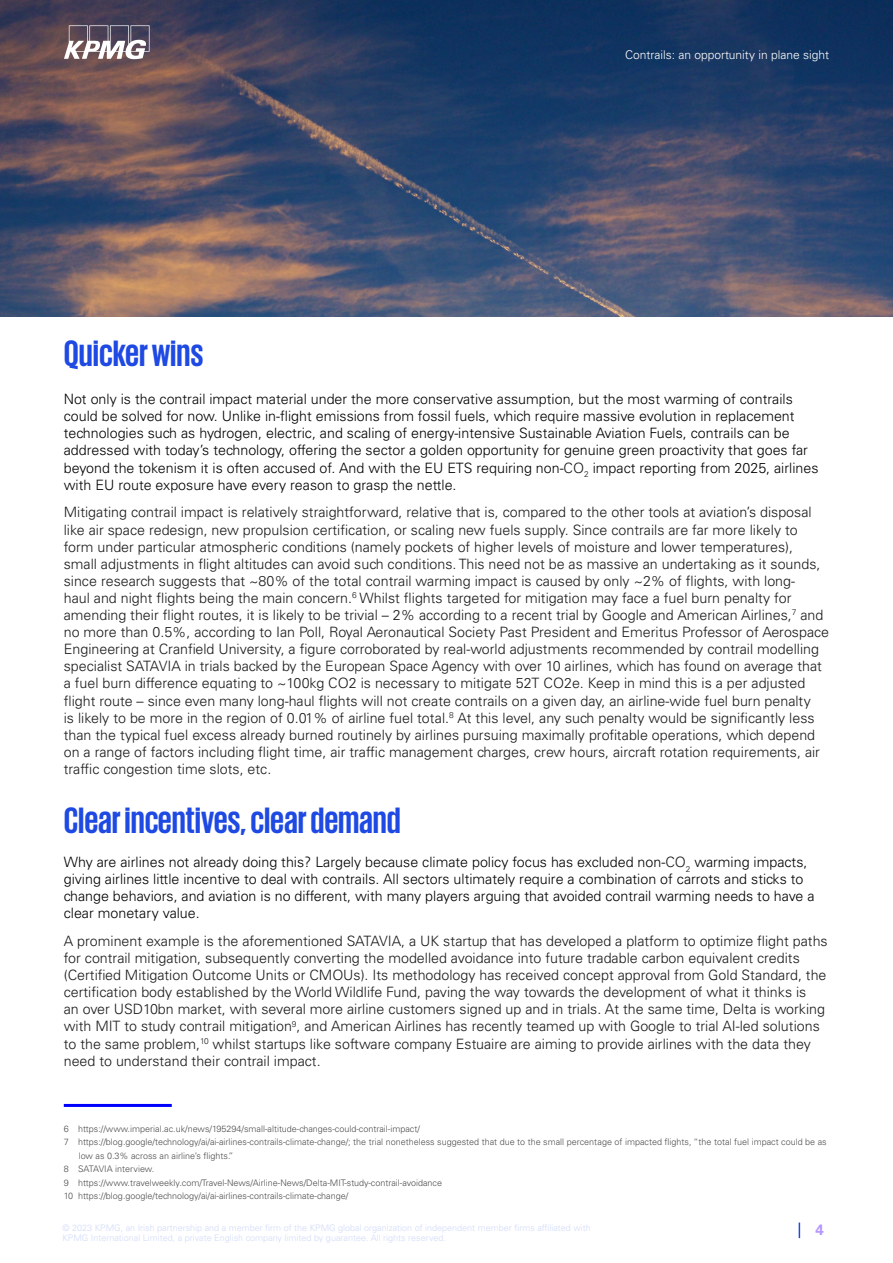
<style>
.page{position:relative;width:893px;height:1263px;background:#fff}
.page>*{position:absolute;margin:0;border:0;box-sizing:border-box;transform-origin:0 0}
.t1{font:700 37.5px "KPMG";color:#1e49e2}
.t2{font:700 15px "Univers LT Std";color:#b497ff}
.t3{font:300 14.25px/17.1px "Univers LT Std";color:#1a1a1a}
.t4{font:300 14.25px/17.1px "Univers LT Std";color:#000}
.t5{font:300 12px "Univers LT Std";color:#fff}
.t6{font:300 9px "Univers LT Std";color:#4d4d4d}
.t7{font:300 9px/10.8px "Univers LT Std";color:#d2dbf9}
.s1{color:#1a1a1a}
</style>
<div class="page">
<img style="left:0;top:0;width:893px;height:317px">
<hr style="left:64px;top:1104px;width:108px;height:3px;background:#00f">
<svg style="left:64px;top:25px;width:86px;height:34px"></svg>
<svg style="left:799px;top:1222px;width:1px;height:16px"></svg>
<p class="t5" style="left:625px;top:48px;width:205px">Contrails: an opportunity in plane sight</p>
<h1 class="t1" style="left:64px;top:334px;width:141px">Quicker wins</h1>
<p class="t4" style="left:64px;top:391px;width:756px">Not only is the contrail impact material under the more conservative assumption, but the most warming of contrails could be solved for now. Unlike in-flight emissions from fossil fuels, which require massive evolution in replacement technologies such as hydrogen, electric, and scaling of energy-intensive Sustainable Aviation Fuels, contrails can be addressed with today’s technology, offering the sector a golden opportunity for genuine green proactivity that goes far beyond the tokenism it is often accused of. And with the EU ETS requiring non-<span class="s1">CO</span><sub>2</sub> impact reporting from 2025, airlines with EU route exposure have every reason to grasp the nettle.</p>
<p class="t3" style="left:64px;top:504px;width:767px">Mitigating contrail impact is relatively straightforward, relative that is, compared to the other tools at aviation’s disposal like air space redesign, new propulsion certification, or scaling new fuels supply. Since contrails are far more likely to form under particular atmospheric conditions (namely pockets of higher levels of moisture and lower temperatures), small adjustments in flight altitudes can avoid such conditions. This need not be as massive an undertaking as it sounds, since research suggests that ~80% of the total contrail warming impact is caused by only ~2% of flights, with long-<br>haul and night flights being the main concern.<sup>6</sup> Whilst flights targeted for mitigation may face a fuel burn penalty for amending their flight routes, it is likely to be trivial – 2% according to a recent trial by Google and American Airlines,<sup>7</sup> and no more than 0.5%, according to Ian Poll, Royal Aeronautical Society Past President and Emeritus Professor of Aerospace Engineering at Cranfield University, a figure corroborated by real-world adjustments recommended by contrail modelling specialist SATAVIA in trials backed by the European Space Agency with over 10 airlines, which has found on average that a fuel burn difference equating to ~100kg CO2 is necessary to mitigate 52T CO2e. Keep in mind this is a per adjusted flight route – since even many long-haul flights will not create contrails on a given day, an airline-wide fuel burn penalty<br>is likely to be more in the region of 0.01% of airline fuel total.<sup>8</sup> At this level, any such penalty would be significantly less than the typical fuel excess already burned routinely by airlines pursuing maximally profitable operations, which depend on a range of factors including flight time, air traffic management charges, crew hours, aircraft rotation requirements, air traffic congestion time slots, etc.</p>
<h1 class="t1" style="left:64px;top:801px;width:339px">Clear incentives, clear demand</h1>
<p class="t4" style="left:64px;top:853px;width:752px">Why are airlines not already doing this? Largely because climate policy focus has excluded non-<span class="s1">CO</span><sub>2</sub> warming impacts, giving airlines little incentive to deal with contrails. All sectors ultimately require a combination of carrots and sticks to change behaviors, and aviation is no different, with many players arguing that avoided contrail warming needs to have a clear monetary value.</p>
<p class="t3" style="left:64px;top:932px;width:765px">A prominent example is the aforementioned SATAVIA, a UK startup that has developed a platform to optimize flight paths for contrail mitigation, subsequently converting the modelled avoidance into future tradable carbon equivalent credits (Certified Mitigation Outcome Units or CMOUs). Its methodology has received concept approval from Gold Standard, the certification body established by the World Wildlife Fund, paving the way towards the development of what it thinks is<br>an over USD10bn market, with several more airline customers signed up and in trials. At the same time, Delta is working with MIT to study contrail mitigation<sup>9</sup>, and American Airlines has recently teamed up with Google to trial AI-led solutions to the same problem,<sup>10</sup> whilst startups like software company Estuaire are aiming to provide airlines with the data they need to understand their contrail impact.</p>
<p class="t6" style="left:64px;top:1123px;width:358px">6 https://www.imperial.ac.uk/news/195294/small-altitude-changes-could-contrail-impact/</p>
<p class="t6" style="left:64px;top:1136px;width:764px">7 https://blog.google/technology/ai/ai-airlines-contrails-climate-change/; the trial nonetheless suggested that due to the small percentage of impacted flights, “the total fuel impact could be as</p>
<p class="t6" style="left:79px;top:1150px;width:156px">low as 0.3% across an airline’s flights.”</p>
<p class="t6" style="left:64px;top:1163px;width:92px">8 SATAVIA interview.</p>
<p class="t6" style="left:64px;top:1177px;width:380px">9 https://www.travelweekly.com/Travel-News/Airline-News/Delta-MIT-study-contrail-avoidance</p>
<p class="t6" style="left:64px;top:1190px;width:286px">10 https://blog.google/technology/ai/ai-airlines-contrails-climate-change/</p>
<p class="t7" style="left:62px;top:1222px;width:530px">© 2023 KPMG, an Irish partnership and a member firm of the KPMG global organization of independent member firms affiliated with<br>KPMG International Limited, a private English company limited by guarantee. All rights reserved.</p>
<p class="t2" style="left:815px;top:1221px;width:10px">4</p>
</div>
